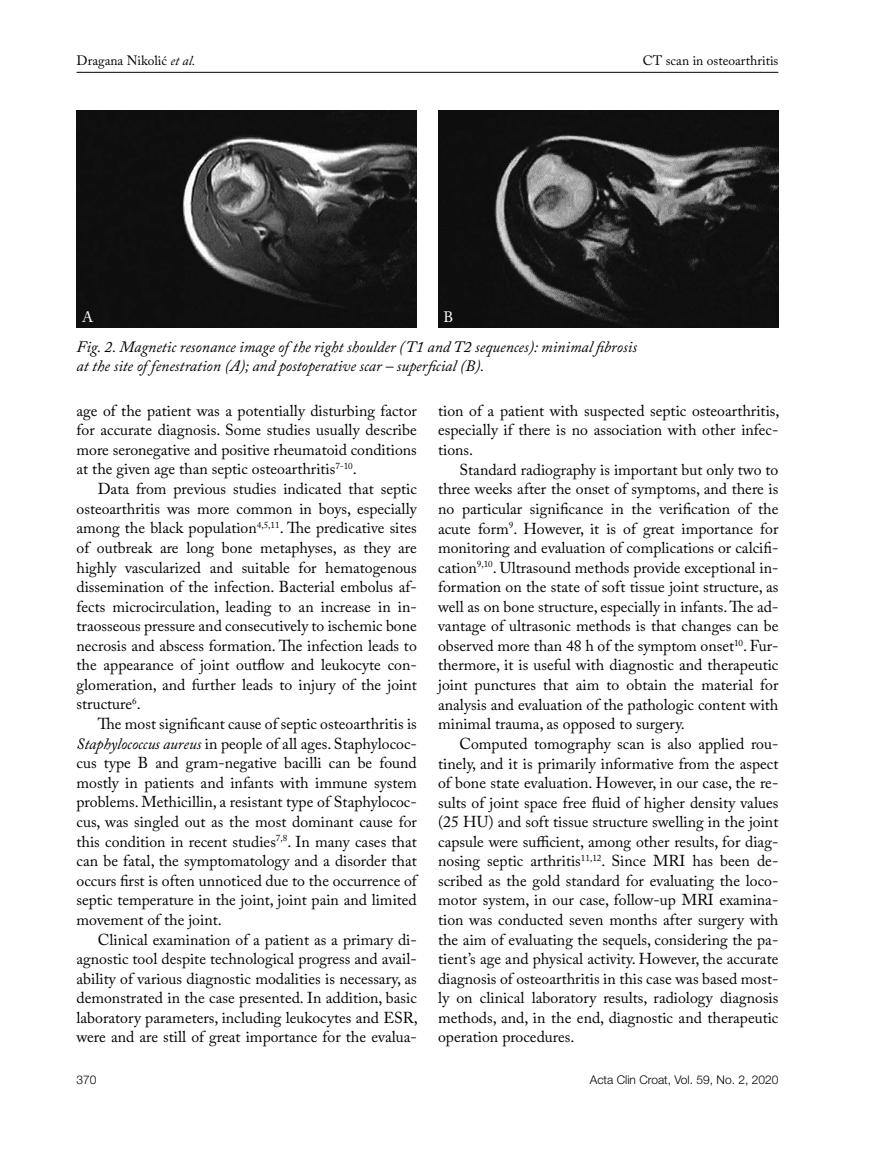
<style>
.page{position:relative;width:872px;height:1170px;background:#fff}
.page>*{position:absolute;margin:0;border:0;box-sizing:border-box;transform-origin:0 0}
.t1{font:15.75px/19.5px "Adobe Caslon Pro";color:#000;text-align:justify}
.t2{font:italic 15.75px/18.8px "Adobe Caslon Pro";color:#000}
.t3{font:15px "Adobe Caslon Pro";color:#fff}
.t4{font:13.5px "Adobe Caslon Pro";color:#000}
.t5{font:300 12px "Helvetica Neue LT Pro";color:#000}
.s1{font-style:italic}
</style>
<div class="page">
<hr style="left:77px;top:72px;width:701px;height:1px;background:#000">
<img style="left:77px;top:111px;width:340px;height:216px">
<img style="left:438px;top:111px;width:340px;height:216px">
<p class="t4" style="left:77px;top:53px;width:120px">Dragana Nikolić <span class="s1">et al.</span></p>
<p class="t4" style="left:643px;top:53px;width:137px">CT scan in osteoarthritis</p>
<p class="t3" style="left:82px;top:308px;width:13px">A</p>
<p class="t3" style="left:443px;top:308px;width:11px">B</p>
<p class="t2" style="left:77px;top:337px;width:562px">Fig. 2. Magnetic resonance image of the right shoulder (T1 and T2 sequences): minimal fibrosis at the site of fenestration (A); and postoperative scar – superficial (B).</p>
<p class="t1" style="left:77px;top:400px;width:342px">age of the patient was a potentially disturbing factor for accurate diagnosis. Some studies usually describe more seronegative and positive rheumatoid conditions at the given age than septic osteoarthritis<sup>7-10</sup>.</p>
<p class="t1" style="left:77px;top:479px;width:342px;text-indent:21px">Data from previous studies indicated that septic osteoarthritis was more common in boys, especially among the black population<sup>4,5,11</sup>. The predicative sites of outbreak are long bone metaphyses, as they are highly vascularized and suitable for hematogenous dissemination of the infection. Bacterial embolus af&shy;fects microcirculation, leading to an increase in in&shy;traosseous pressure and consecutively to ischemic bone necrosis and abscess formation. The infection leads to the appearance of joint outflow and leukocyte con&shy;glomeration, and further leads to injury of the joint structure<sup>6</sup>.</p>
<p class="t1" style="left:77px;top:714px;width:342px;text-indent:21px">The most significant cause of septic osteoarthritis is <span class="s1">Staphylococcus aureus</span> in people of all ages. Staphylococ&shy;cus type B and gram-negative bacilli can be found mostly in patients and infants with immune system problems. Methicillin, a resistant type of Staphylococ&shy;cus, was singled out as the most dominant cause for this condition in recent studies<sup>7,8</sup>. In many cases that can be fatal, the symptomatology and a disorder that occurs first is often unnoticed due to the occurrence of septic temperature in the joint, joint pain and limited movement of the joint.</p>
<p class="t1" style="left:77px;top:929px;width:343px;text-indent:21px">Clinical examination of a patient as a primary di&shy;agnostic tool despite technological progress and avail&shy;ability of various diagnostic modalities is necessary, as demonstrated in the case presented. In addition, basic laboratory parameters, including leukocytes and ESR, were and are still of great importance for the evalua-</p>
<p class="t1" style="left:438px;top:400px;width:343px">tion of a patient with suspected septic osteoarthritis, especially if there is no association with other infec&shy;tions.</p>
<p class="t1" style="left:438px;top:459px;width:342px;text-indent:21px">Standard radiography is important but only two to three weeks after the onset of symptoms, and there is no particular significance in the verification of the acute form<sup>9</sup>. However, it is of great importance for monitoring and evaluation of complications or calcifi&shy;cation<sup>9,10</sup>. Ultrasound methods provide exceptional in&shy;formation on the state of soft tissue joint structure, as well as on bone structure, especially in infants. The ad&shy;vantage of ultrasonic methods is that changes can be observed more than 48 h of the symptom onset<sup>10</sup>. Fur&shy;thermore, it is useful with diagnostic and therapeutic joint punctures that aim to obtain the material for analysis and evaluation of the pathologic content with minimal trauma, as opposed to surgery.</p>
<p class="t1" style="left:438px;top:733px;width:342px;text-indent:21px">Computed tomography scan is also applied rou&shy;tinely, and it is primarily informative from the aspect of bone state evaluation. However, in our case, the re&shy;sults of joint space free fluid of higher density values (25 HU) and soft tissue structure swelling in the joint capsule were sufficient, among other results, for diag&shy;nosing septic arthritis<sup>11,12</sup>. Since MRI has been de&shy;scribed as the gold standard for evaluating the loco&shy;motor system, in our case, follow-up MRI examina&shy;tion was conducted seven months after surgery with the aim of evaluating the sequels, considering the pa&shy;tient’s age and physical activity. However, the accurate diagnosis of osteoarthritis in this case was based most&shy;ly on clinical laboratory results, radiology diagnosis methods, and, in the end, diagnostic and therapeutic operation procedures.</p>
<p class="t5" style="left:77px;top:1072px;width:22px">370</p>
<p class="t5" style="left:590px;top:1072px;width:190px">Acta Clin Croat, Vol. 59, No. 2, 2020</p>
</div>
